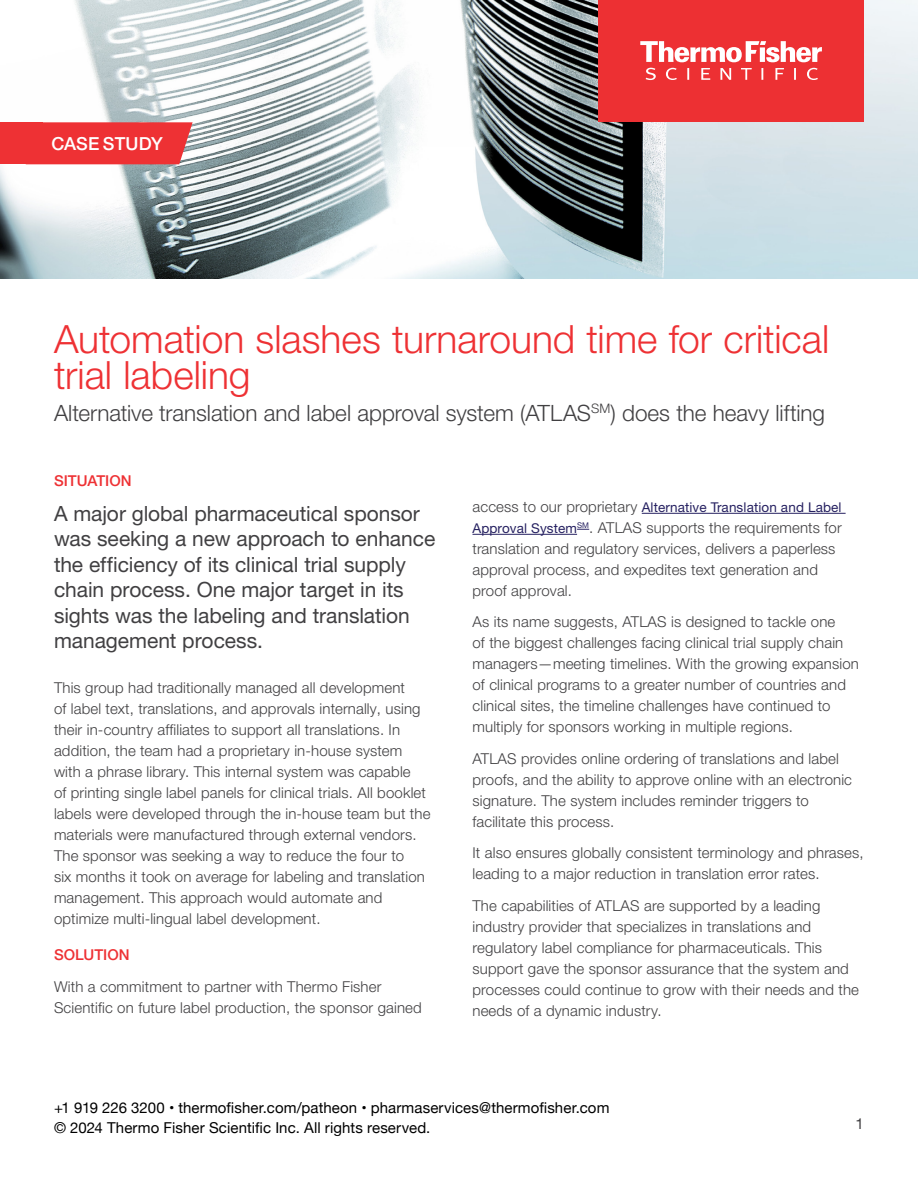
<style>
.page{position:relative;width:918px;height:1188px;background:#fff}
.page>*{position:absolute;margin:0;border:0;box-sizing:border-box;transform-origin:0 0}
.t1{font:300 39px/36px "Helvetica Neue LTW1 G";color:#ee3134}
.t2{font:300 22.5px "Helvetica Neue LTW1 G";letter-spacing:-.005em;color:#414042}
.t3{font:21px/25.5px "Helvetica Neue LTW1 G";letter-spacing:-.005em;color:#414042}
.t4{font:500 18px "Helvetica Neue LTW1 G";letter-spacing:.005em;color:#fff}
.t5{font:300 15px/21px "Helvetica Neue LTW1 G";letter-spacing:.01em;color:#414042}
.t6{font:15px/19.5px "Helvetica Neue";letter-spacing:.01em;color:#000}
.t7{font:500 15px "Helvetica Neue LTW1 G";color:#ee3134}
.t8{font:15px "Helvetica Neue LTW1 G";color:#414042}
.t9{font:13.5px "Helvetica Neue LTW1 G";letter-spacing:.01em;color:#262161}
.s1{font-weight:300;font-size:15px;color:#414042}
.s2{font-weight:400;font-size:13.5px;color:#262161}
</style>
<div class="page">
<hr style="left:642px;top:513px;width:204px;height:1px;background:#262161">
<hr style="left:472px;top:534px;width:105px;height:1px;background:#262161">
<svg style="left:577px;top:529px;width:12px;height:1px"></svg>
<img style="left:0;top:0;width:918px;height:279px">
<svg style="left:43px;top:122px;width:150px;height:42px;background:#ec393c"></svg>
<div style="left:0;top:122px;width:43px;height:42px;background:#ee3134"></div>
<div style="left:598px;top:0;width:266px;height:122px;background:#ed3033"></div>
<svg style="left:640px;top:41px;width:182px;height:21px"></svg>
<svg style="left:646px;top:68px;width:172px;height:12px"></svg>
<p class="t4" style="left:51px;top:133px;width:113px">CASE STUDY</p>
<h1 class="t1" style="left:54px;top:321px;width:777px">Automation slashes turnaround time for critical trial labeling</h1>
<h2 class="t2" style="left:54px;top:399px;width:773px">Alternative translation and label approval system (ATLAS<sup>SM</sup>) does the heavy lifting</h2>
<p class="t7" style="left:54px;top:472px;width:79px">SITUATION</p>
<h3 class="t3" style="left:54px;top:501px;width:383px">A major global pharmaceutical sponsor was seeking a new approach to enhance the efficiency of its clinical trial supply chain process. One major target in its sights was the labeling and translation management process.</h3>
<p class="t5" style="left:54px;top:678px;width:378px">This group had traditionally managed all development<br>of label text, translations, and approvals internally, using their in-country affiliates to support all translations. In addition, the team had a proprietary in-house system with a phrase library. This internal system was capable<br>of printing single label panels for clinical trials. All booklet labels were developed through the in-house team but the materials were manufactured through external vendors.<br>The sponsor was seeking a way to reduce the four to<br>six months it took on average for labeling and translation management. This approach would automate and optimize multi-lingual label development.</p>
<p class="t7" style="left:54px;top:946px;width:77px">SOLUTION</p>
<p class="t5" style="left:54px;top:976px;width:369px">With a commitment to partner with Thermo Fisher<br>Scientific on future label production, the sponsor gained</p>
<p class="t9" style="left:472px;top:499px;width:371px"><span class="s1">access to our proprietary</span> Alternative Translation and Label</p>
<p class="t5" style="left:472px;top:517px;width:371px"><span class="s2">Approval System</span><sup>SM</sup>. ATLAS supports the requirements for translation and regulatory services, delivers a paperless approval process, and expedites text generation and proof approval.</p>
<p class="t5" style="left:472px;top:612px;width:388px">As its name suggests, ATLAS is designed to tackle one<br>of the biggest challenges facing clinical trial supply chain managers—meeting timelines. With the growing expansion of clinical programs to a greater number of countries and clinical sites, the timeline challenges have continued to multiply for sponsors working in multiple regions.</p>
<p class="t5" style="left:472px;top:748px;width:381px">ATLAS provides online ordering of translations and label proofs, and the ability to approve online with an electronic signature. The system includes reminder triggers to facilitate this process.</p>
<p class="t5" style="left:472px;top:843px;width:393px">It also ensures globally consistent terminology and phrases, leading to a major reduction in translation error rates.</p>
<p class="t5" style="left:472px;top:895px;width:388px">The capabilities of ATLAS are supported by a leading industry provider that specializes in translations and regulatory label compliance for pharmaceuticals. This support gave the sponsor assurance that the system and processes could continue to grow with their needs and the needs of a dynamic industry.</p>
<p class="t6" style="left:54px;top:1099px;width:557px">+1 919 226 3200 • thermofisher.com/patheon • pharmaservices@thermofisher.com © 2024 Thermo Fisher Scientific Inc. All rights reserved.</p>
<p class="t8" style="left:856px;top:1114px;width:10px">1</p>
</div>
